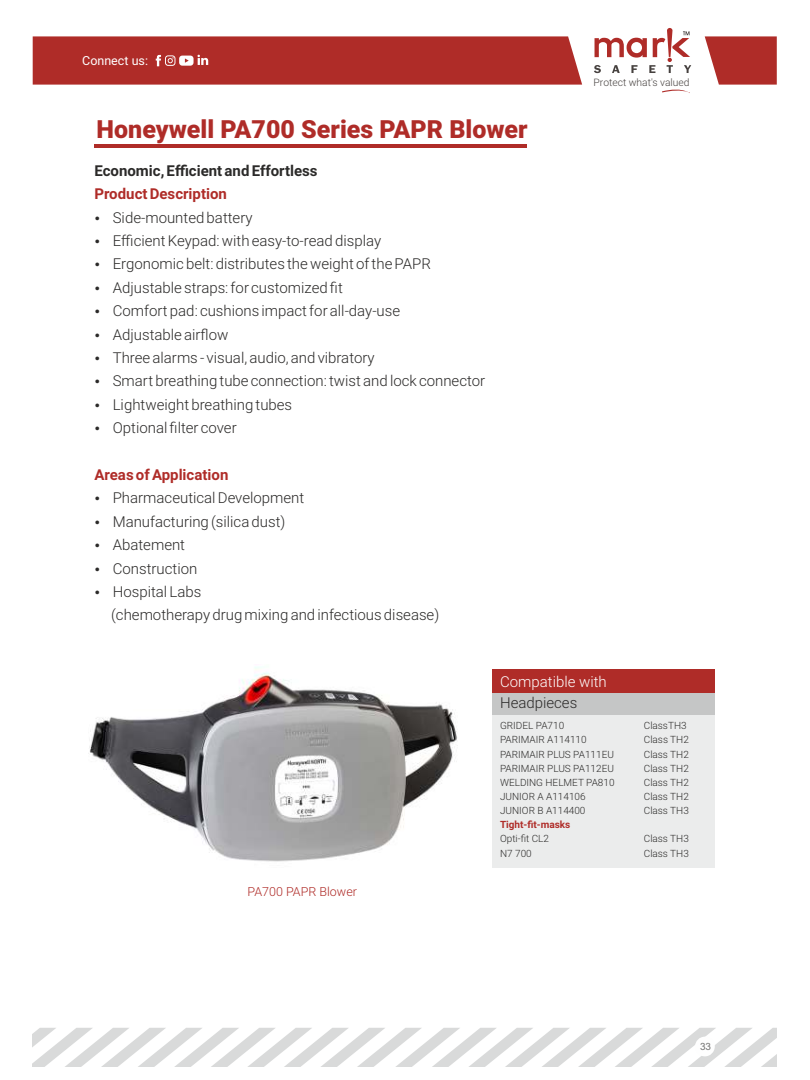
<style>
.page{position:relative;width:810px;height:1080px;background:#fff}
.page>*{position:absolute;margin:0;border:0;box-sizing:border-box;transform-origin:0 0}
.t1{font:900 25px "Roboto";color:#af2c28}
.t2{font:300 15px/23.4px "Roboto";color:#2b2a29}
.t3{font:700 15px "Roboto";color:#af2c28}
.t4{font:700 15px "Roboto";color:#2b2a29}
.t5{font:300 15px "Roboto";color:#fefefe}
.t6{font:300 12.5px "Roboto";color:#af2c28}
.t7{font:12.5px "Roboto";color:#fefefe}
.t8{font:300 10.25px "Roboto";color:#46413f}
.t9{font:300 10px "Roboto";color:#2b2a29}
.t10{font:700 10px "Roboto";color:#af2c28}
.t11{font:10px "Arial";color:#727271}
</style>
<div class="page">
<hr style="left:95px;top:144px;width:432px;height:4px;background:#af2c28">
<svg style="left:33px;top:1028px;width:744px;height:38px"></svg>
<svg style="left:662px;top:89px;width:28px;height:4px"></svg>
<svg style="left:594px;top:28px;width:97px;height:45px"></svg>
<svg style="left:705px;top:36px;width:72px;height:49px;background:#b74340"></svg>
<div style="left:33px;top:36px;width:549px;height:49px;background:#af2c28"></div>
<img style="left:88px;top:667px;width:370px;height:195px">
<div style="left:493px;top:692px;width:222px;height:23px;background:#c5c6c6"></div>
<div style="left:493px;top:669px;width:222px;height:23px;background:#af2c28"></div>
<div style="left:493px;top:715px;width:222px;height:153px;background:#ebecec"></div>
<div style="left:695px;top:1037px;width:20px;height:19px;background:#fefefe;border-radius:50%"></div>
<p class="t7" style="left:82px;top:56px;width:67px">Connect us:</p>
<h1 class="t1" style="left:97px;top:119px;width:433px">Honeywell PA700 Series PAPR Blower</h1>
<p class="t4" style="left:94px;top:165px;width:225px">Economic, Efficient and Effortless</p>
<p class="t3" style="left:94px;top:188px;width:134px">Product Description</p>
<p class="t2" style="left:113px;top:207px;width:141px">Side-mounted battery</p>
<p class="t2" style="left:113px;top:231px;width:270px">Efficient Keypad: with easy-to-read display</p>
<p class="t2" style="left:113px;top:254px;width:320px">Ergonomic belt: distributes the weight of the PAPR</p>
<p class="t2" style="left:113px;top:277px;width:289px">Adjustable straps: for customized fit<br>Comfort pad: cushions impact for all-day-use</p>
<p class="t2" style="left:113px;top:324px;width:117px">Adjustable airflow</p>
<p class="t2" style="left:113px;top:371px;width:374px">Smart breathing tube connection: twist and lock connector<br>Lightweight breathing tubes<br>Optional filter cover</p>
<p class="t2" style="left:113px;top:348px;width:263px">Three alarms - visual, audio, and vibratory</p>
<p class="t3" style="left:94px;top:469px;width:136px">Areas of Application</p>
<p class="t2" style="left:113px;top:488px;width:193px">Pharmaceutical Development</p>
<p class="t2" style="left:113px;top:511px;width:174px">Manufacturing (silica dust)<br>Abatement</p>
<p class="t2" style="left:113px;top:582px;width:90px">Hospital Labs</p>
<p class="t2" style="left:113px;top:558px;width:86px">Construction</p>
<p class="t2" style="left:111px;top:605px;width:330px">(chemotherapy drug mixing and infectious disease)</p>
<p class="t8" style="left:594px;top:78px;width:97px">Protect what's valued</p>
<p class="t5" style="left:500px;top:676px;width:108px">Compatible with</p>
<p class="t2" style="left:500px;top:693px;width:79px">Headpieces</p>
<p class="t9" style="left:500px;top:736px;width:88px">PARIMAIR A114110</p>
<p class="t9" style="left:644px;top:736px;width:47px">Class TH2</p>
<p class="t9" style="left:500px;top:750px;width:115px">PARIMAIR PLUS PA111EU</p>
<p class="t9" style="left:644px;top:750px;width:47px">Class TH2</p>
<p class="t9" style="left:500px;top:722px;width:66px">GRIDEL PA710</p>
<p class="t9" style="left:644px;top:722px;width:44px">ClassTH3</p>
<p class="t9" style="left:500px;top:764px;width:115px">PARIMAIR PLUS PA112EU</p>
<p class="t9" style="left:644px;top:764px;width:47px">Class TH2</p>
<p class="t9" style="left:500px;top:807px;width:87px">JUNIOR B A114400</p>
<p class="t9" style="left:644px;top:807px;width:47px">Class TH3</p>
<p class="t10" style="left:500px;top:821px;width:72px">Tight-fit-masks</p>
<p class="t9" style="left:500px;top:835px;width:50px">Opti-fit CL2</p>
<p class="t9" style="left:644px;top:835px;width:47px">Class TH3</p>
<p class="t9" style="left:500px;top:778px;width:116px">WELDING HELMET PA810</p>
<p class="t9" style="left:644px;top:778px;width:47px">Class TH2</p>
<p class="t9" style="left:500px;top:793px;width:87px">JUNIOR A A114106</p>
<p class="t9" style="left:644px;top:793px;width:47px">Class TH2</p>
<p class="t6" style="left:248px;top:887px;width:111px">PA700 PAPR Blower</p>
<p class="t9" style="left:500px;top:849px;width:33px">N7 700</p>
<p class="t9" style="left:644px;top:849px;width:47px">Class TH3</p>
<p class="t11" style="left:700px;top:1043px;width:13px">33</p>
</div>
